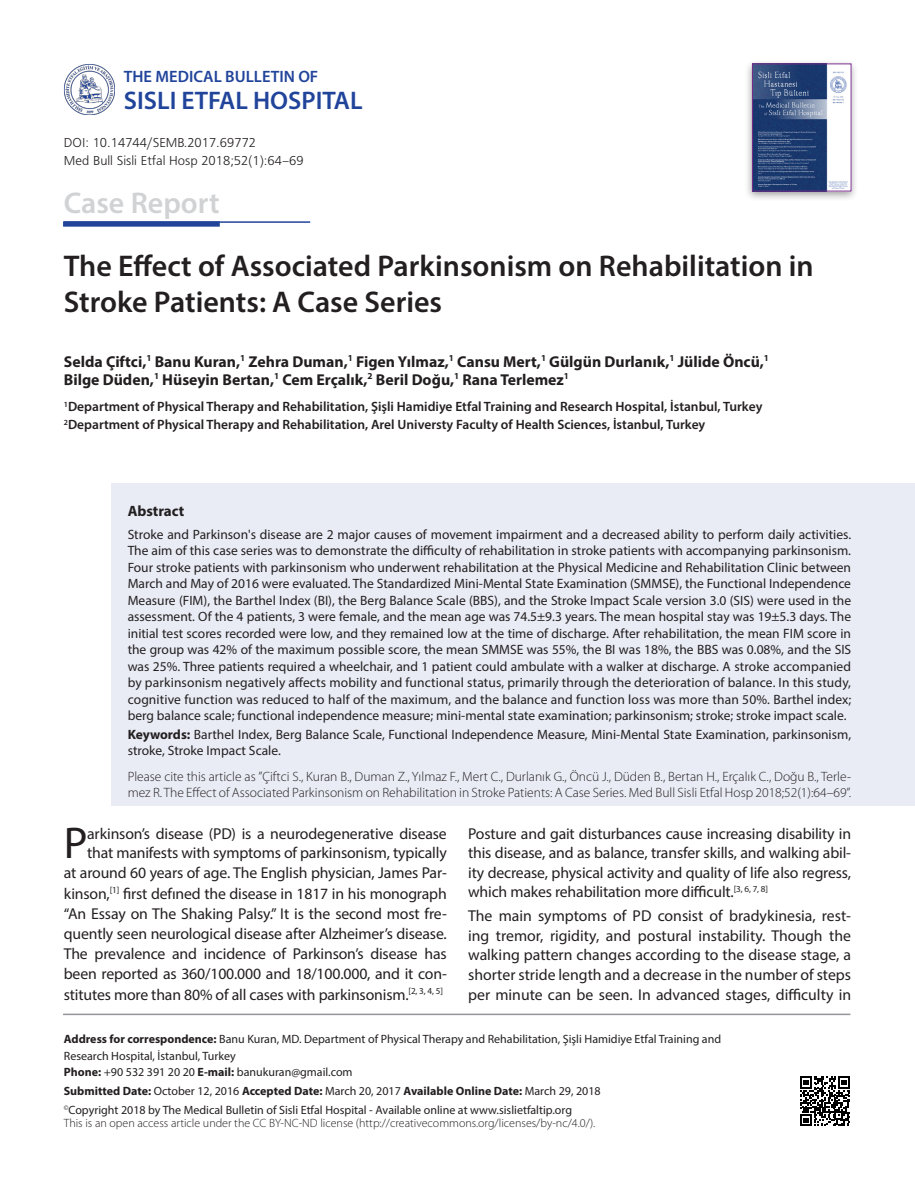
<style>
.page{position:relative;width:915px;height:1191px;background:#fff}
.page>*{position:absolute;margin:0;border:0;box-sizing:border-box;transform-origin:0 0}
.ana_metin_bosluksuz{font:44.7px "Myriad Pro";color:#231f20}
.ana_baslik{font:600 30px/36px "Myriad Pro";color:#231f20}
.ana_baslik-2{font:600 30px "Myriad Pro";color:#d1d2d4}
.ana_baslik-3{font:600 25.5px "Myriad Pro";color:#21449b}
.ana_baslik-4{font:600 16.5px "Myriad Pro";color:#21449b}
.ana_metin_bosluksuz-2{font:15.75px/20.1px "Myriad Pro";letter-spacing:-.01em;color:#231f20;text-align:justify}
.yazar_adları{font:700 15.75px/18px "Myriad Pro";color:#231f20}
.ozet_baslik{font:700 15px "Myriad Pro";color:#231f20}
.ozet{font:13.5px/16.5px "Myriad Pro";color:#231f20;text-align:justify}
.ozet-2{font:300 13.5px/16.5px "Myriad Pro";color:#231f20}
.kurumlar{font:600 13.5px "Myriad Pro";color:#231f20}
.doi{font:13.5px "Frugal Normal Tr";color:#231f20}
.info{font:12px/16.5px "Myriad Pro";color:#231f20}
.t1{font:300 12px "Myriad Pro";color:#231f20}
.info-2{font:700 12px "Myriad Pro";color:#231f20}
.s1{font-weight:700}
.s2{font-weight:400}
</style>
<div class="page">
<div style="left:112px;top:484px;width:802px;height:322px;background:#e9ecf5"></div>
<svg style="left:800px;top:1076px;width:49px;height:50px"></svg>
<hr style="left:63px;top:1013px;width:787px;height:2px;background:#939598">
<hr style="left:64px;top:221px;width:246px;height:2px;background:#21449b">
<svg style="left:63px;top:221px;width:157px;height:6px"></svg>
<img style="left:64px;top:64px;width:51px;height:51px">
<div style="left:744px;top:60px;width:114px;height:142px;background:#231f20;opacity:.43"></div>
<img style="left:754px;top:66px;width:94px;height:123px">
<div style="left:752px;top:64px;width:98px;height:127px;border:1px solid #782a89"></div>
<p class="ana_baslik-4" style="left:124px;top:66px;width:196px">THE MEDICAL BULLETIN OF</p>
<p class="ana_baslik-3" style="left:124px;top:84px;width:240px">SISLI ETFAL HOSPITAL</p>
<p class="doi" style="left:64px;top:135px;width:194px">DOI: 10.14744/SEMB.2017.69772</p>
<p class="doi" style="left:64px;top:153px;width:241px">Med Bull Sisli Etfal Hosp 2018;52(1):64–69</p>
<p class="ana_baslik-2" style="left:64px;top:184px;width:157px">Case Report</p>
<p class="ana_baslik" style="left:64px;top:247px;width:751px">The Effect of Associated Parkinsonism on Rehabilitation in<br>Stroke Patients: A Case Series</p>
<p class="yazar_adları" style="left:64px;top:352px;width:706px">Selda Çiftci,<sup>1</sup> Banu Kuran,<sup>1</sup> Zehra Duman,<sup>1</sup> Figen Yılmaz,<sup>1</sup> Cansu Mert,<sup>1</sup> Gülgün Durlanık,<sup>1</sup> Jülide Öncü,<sup>1<br></sup>Bilge Düden,<sup>1</sup> Hüseyin Bertan,<sup>1</sup> Cem Erçalık,<sup>2</sup> Beril Doğu,<sup>1</sup> Rana Terlemez<sup>1</sup></p>
<p class="kurumlar" style="left:64px;top:398px;width:699px"><sup>1</sup>Department of Physical Therapy and Rehabilitation, Şişli Hamidiye Etfal Training and Research Hospital, İstanbul, Turkey</p>
<p class="kurumlar" style="left:64px;top:416px;width:642px"><sup>2</sup>Department of Physical Therapy and Rehabilitation, Arel Universty Faculty of Health Sciences, İstanbul, Turkey</p>
<p class="ozet_baslik" style="left:128px;top:501px;width:58px">Abstract</p>
<p class="ozet" style="left:128px;top:526px;width:724px">Stroke and Parkinson's disease are 2 major causes of movement impairment and a decreased ability to perform daily activities.<br>The aim of this case series was to demonstrate the difficulty of rehabilitation in stroke patients with accompanying parkinsonism.<br>Four stroke patients with parkinsonism who underwent rehabilitation at the Physical Medicine and Rehabilitation Clinic between March and May of 2016 were evaluated. The Standardized Mini-Mental State Examination (SMMSE), the Functional Independence Measure (FIM), the Barthel Index (BI), the Berg Balance Scale (BBS), and the Stroke Impact Scale version 3.0 (SIS) were used in the assessment. Of the 4 patients, 3 were female, and the mean age was 74.5±9.3 years. The mean hospital stay was 19±5.3 days. The initial test scores recorded were low, and they remained low at the time of discharge. After rehabilitation, the mean FIM score in the group was 42% of the maximum possible score, the mean SMMSE was 55%, the BI was 18%, the BBS was 0.08%, and the SIS was 25%. Three patients required a wheelchair, and 1 patient could ambulate with a walker at discharge. A stroke accompanied by parkinsonism negatively affects mobility and functional status, primarily through the deterioration of balance. In this study, cognitive function was reduced to half of the maximum, and the balance and function loss was more than 50%. Barthel index; berg balance scale; functional independence measure; mini-mental state examination; parkinsonism; stroke; stroke impact scale.</p>
<p class="ozet" style="left:128px;top:726px;width:724px"><span class="s1">Keywords:</span> Barthel Index, Berg Balance Scale, Functional Independence Measure, Mini-Mental State Examination, parkinsonism, stroke, Stroke Impact Scale.</p>
<p class="ozet-2" style="left:128px;top:768px;width:724px">Please cite this article as ”Çiftci S., Kuran B., Duman Z., Yılmaz F., Mert C., Durlanık G., Öncü J., Düden B., Bertan H., Erçalık C., Doğu B., Terle&shy;mez R. The Effect of Associated Parkinsonism on Rehabilitation in Stroke Patients: A Case Series. Med Bull Sisli Etfal Hosp 2018;52(1):64–69”.</p>
<p class="ana_metin_bosluksuz-2" style="left:64px;top:823px;width:384px;text-align:right">arkinson’s disease (PD) is a neurodegenerative disease that manifests with symptoms of parkinsonism, typically<br>at around 60 years of age. The English physician, James Par&shy;kinson,<sup>[1]</sup> first defıned the disease in 1817 in his monograph “An Essay on The Shaking Palsy.” It is the second most fre&shy;quently seen neurological disease after Alzheimer’s disease.<br>The prevalence and incidence of Parkinson’s disease has been reported as 360/100.000 and 18/100.000, and it con&shy;stitutes more than 80% of all cases with parkinsonism.<sup>[2,</sup> <sup>3,</sup> <sup>4,</sup> <sup>5]</sup></p>
<p class="ana_metin_bosluksuz-2" style="left:468px;top:823px;width:384px;line-height:19.6px">Posture and gait disturbances cause increasing disability in this disease, and as balance, transfer skills, and walking abil&shy;ity decrease, physical activity and quality of life also regress, which makes rehabilitation more difficult.<sup>[3,</sup> <sup>6,</sup> <sup>7,</sup> <sup>8]</sup></p>
<p class="ana_metin_bosluksuz" style="left:64px;top:815px;width:25px">P</p>
<p class="ana_metin_bosluksuz-2" style="left:468px;top:906px;width:384px;line-height:19.6px">The main symptoms of PD consist of bradykinesia, rest&shy;ing tremor, rigidity, and postural instability. Though the walking pattern changes according to the disease stage, a shorter stride length and a decrease in the number of steps per minute can be seen. In advanced stages, difficulty in</p>
<p class="info" style="left:64px;top:1031px;width:658px"><span class="s1">Address for correspondence:</span> Banu Kuran, MD. Department of Physical Therapy and Rehabilitation, Şişli Hamidiye Etfal Training and<br>Research Hospital, İstanbul, Turkey</p>
<p class="info" style="left:64px;top:1064px;width:290px"><span class="s1">Phone:</span> +90 532 391 20 20 <span class="s1">E-mail:</span> banukuran@gmail.com</p>
<p class="info-2" style="left:64px;top:1083px;width:538px">Submitted Date: <span class="s2">October 12, 2016</span> Accepted Date: <span class="s2">March 20, 2017</span> Available Online Date: <span class="s2">March 29, 2018</span></p>
<p class="info" style="left:64px;top:1101px;width:509px"><sup>©</sup>Copyright 2018 by The Medical Bulletin of Sisli Etfal Hospital - Available online at www.sislietfaltip.org</p>
<p class="t1" style="left:64px;top:1116px;width:532px">This is an open access article under the CC BY-NC-ND license (http://creativecommons.org/licenses/by-nc/4.0/).</p>
</div>
